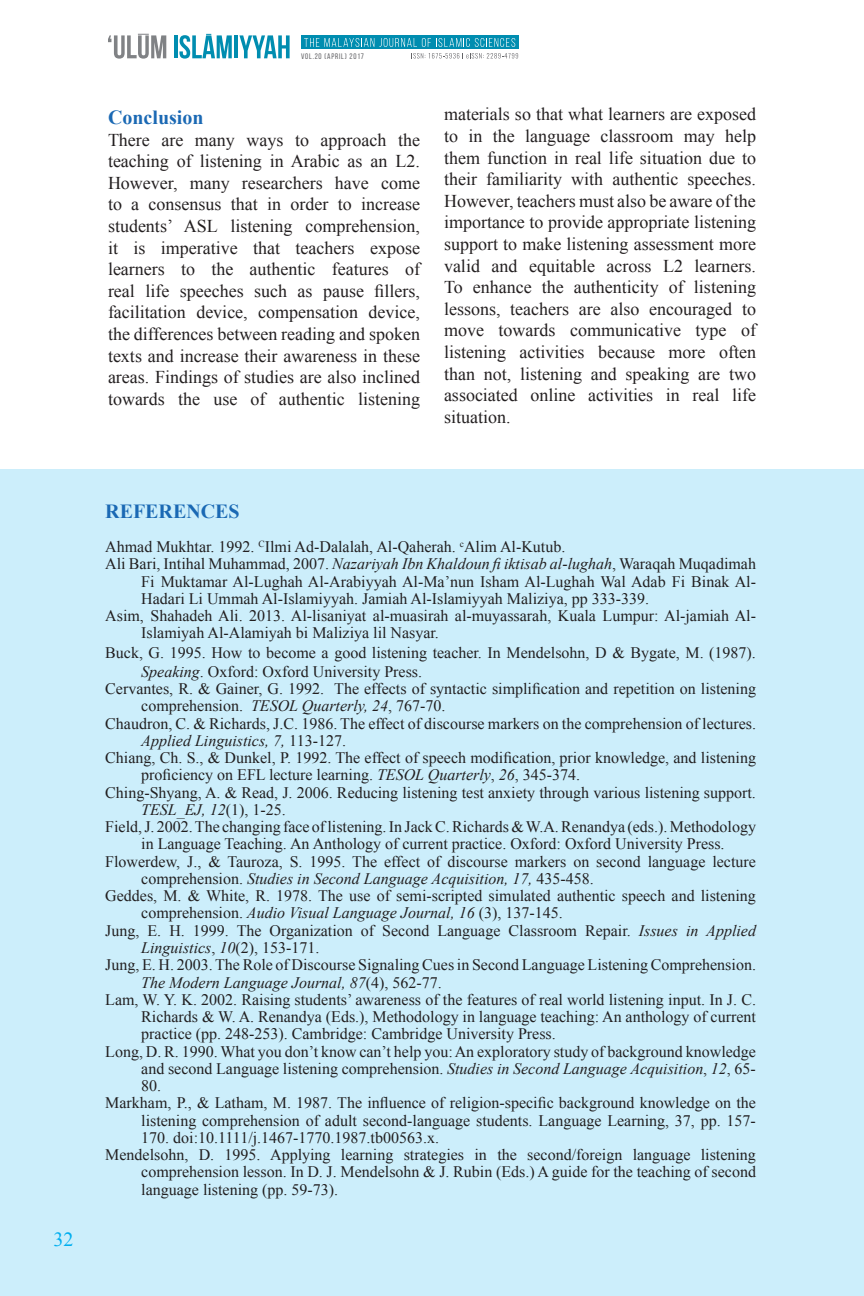
<style>
.page{position:relative;width:864px;height:1296px;background:#fff}
.page>*{position:absolute;margin:0;border:0;box-sizing:border-box;transform-origin:0 0}
.t1{font:700 20px "Times New Roman";color:#1b69b4}
.t2{font:20px "Times New Roman";color:#00aeef}
.t3{font:18px/21.6px "Times New Roman";color:#231f20;text-align:justify}
.t4{font:16px/19.2px "Times New Roman";color:#231f20}
.t5{font:italic 16px "Times New Roman";color:#231f20}
.t6{font:8px "Bebas Neue";letter-spacing:.1em;color:#636366}
.s1{font-style:italic}
.s2{font-style:normal}
</style>
<div class="page">
<svg style="left:108px;top:34px;width:58px;height:25px"></svg>
<hr style="left:174px;top:35px;width:3px;height:23px;background:#008db0">
<hr style="left:234px;top:35px;width:4px;height:23px;background:#008db0">
<svg style="left:239px;top:35px;width:51px;height:23px"></svg>
<svg style="left:179px;top:34px;width:53px;height:25px"></svg>
<div style="left:301px;top:36px;width:217px;height:13px;background:#008db0"></div>
<svg style="left:304px;top:38px;width:211px;height:9px"></svg>
<svg style="left:413px;top:53px;width:105px;height:6px"></svg>
<div style="left:0;top:470px;width:864px;height:826px;background:#cceefb"></div>
<p class="t2" style="left:53px;top:1228px;width:21px">32</p>
<p class="t6" style="left:301px;top:52px;width:64px">Vol.20 (April) 2017</p>
<p class="t1" style="left:108px;top:106px;width:97px">Conclusion</p>
<p class="t3" style="left:108px;top:129px;width:314px">There are many ways to approach the teaching of listening in Arabic as an L2.<br>However, many researchers have come to a consensus that in order to increase students’ ASL listening comprehension, it is imperative that teachers expose learners to the authentic features of real life speeches such as pause fillers, facilitation device, compensation device, the differences between reading and spoken texts and increase their awareness in these areas. Findings of studies are also inclined towards the use of authentic listening</p>
<p class="t3" style="left:444px;top:104px;width:314px">materials so that what learners are exposed to in the language classroom may help them function in real life situation due to their familiarity with authentic speeches.<br>However, teachers must also be aware of the importance to provide appropriate listening support to make listening assessment more valid and equitable across L2 learners.<br>To enhance the authenticity of listening lessons, teachers are also encouraged to move towards communicative type of listening activities because more often than not, listening and speaking are two associated online activities in real life situation.</p>
<p class="t1" style="left:105px;top:500px;width:136px">REFERENCES</p>
<p class="t4" style="left:105px;top:537px;width:462px">Ahmad Mukhtar. 1992. <sup>C</sup>Ilmi Ad-Dalalah, Al-Qaherah. <sup>c</sup>Alim Al-Kutub.</p>
<p class="t4" style="left:105px;top:554px;width:652px">Ali Bari, Intihal Muhammad, 2007. <span class="s1">Nazariyah Ibn Khaldoun fi iktisab al-lughah</span>, Waraqah Muqadimah</p>
<p class="t4" style="left:141px;top:572px;width:616px">Fi Muktamar Al-Lughah Al-Arabiyyah Al-Ma’nun Isham Al-Lughah Wal Adab Fi Binak Al-</p>
<p class="t4" style="left:141px;top:589px;width:509px">Hadari Li Ummah Al-Islamiyyah. Jamiah Al-Islamiyyah Maliziya, pp 333-339.</p>
<p class="t4" style="left:105px;top:606px;width:652px">Asim, Shahadeh Ali. 2013. Al-lisaniyat al-muasirah al-muyassarah, Kuala Lumpur: Al-jamiah Al-</p>
<p class="t4" style="left:141px;top:623px;width:299px">Islamiyah Al-Alamiyah bi Maliziya lil Nasyar.</p>
<p class="t4" style="left:141px;top:643px;width:616px;text-indent:-36px">Buck, G. 1995. How to become a good listening teacher. In Mendelsohn, D &amp; Bygate, M. (1987).<br><span class="s1">Speaking</span>. Oxford: Oxford University Press.</p>
<p class="t4" style="left:105px;top:679px;width:652px">Cervantes, R. &amp; Gainer, G. 1992. The effects of syntactic simplification and repetition on listening</p>
<p class="t4" style="left:141px;top:696px;width:306px">comprehension. <span class="s1">TESOL Quarterly, 24</span>, 767-70.</p>
<p class="t4" style="left:105px;top:714px;width:652px">Chaudron, C. &amp; Richards, J.C. 1986. The effect of discourse markers on the comprehension of lectures.</p>
<p class="t5" style="left:141px;top:732px;width:206px">Applied Linguistics, 7, <span class="s2">113-127.</span></p>
<p class="t4" style="left:105px;top:748px;width:652px">Chiang, Ch. S., &amp; Dunkel, P. 1992. The effect of speech modification, prior knowledge, and listening</p>
<p class="t4" style="left:141px;top:765px;width:441px">proficiency on EFL lecture learning. <span class="s1">TESOL Quarterly</span>, <span class="s1">26</span>, 345-374.</p>
<p class="t4" style="left:105px;top:783px;width:652px">Ching-Shyang, A. &amp; Read, J. 2006. Reducing listening test anxiety through various listening support.</p>
<p class="t5" style="left:141px;top:801px;width:146px">TESL_EJ, 12<span class="s2">(1), 1-25.</span></p>
<p class="t4" style="left:105px;top:817px;width:652px">Field, J. 2002. The changing face of listening. In Jack C. Richards &amp; W.A. Renandya (eds.). Methodology</p>
<p class="t4" style="left:141px;top:834px;width:585px">in Language Teaching. An Anthology of current practice. Oxford: Oxford University Press.</p>
<p class="t4" style="left:105px;top:852px;width:652px">Flowerdew, J., &amp; Tauroza, S. 1995. The effect of discourse markers on second language lecture</p>
<p class="t5" style="left:141px;top:870px;width:454px"><span class="s2">comprehension.</span> Studies in Second Language Acquisition, 17, <span class="s2">435-458.</span></p>
<p class="t4" style="left:105px;top:886px;width:652px">Geddes, M. &amp; White, R. 1978. The use of semi-scripted simulated authentic speech and listening</p>
<p class="t5" style="left:141px;top:904px;width:423px"><span class="s2">comprehension.</span> Audio Visual Language Journal, 16 <span class="s2">(3), 137-145.</span></p>
<p class="t4" style="left:105px;top:921px;width:652px">Jung, E. H. 1999. The Organization of Second Language Classroom Repair. <span class="s1">Issues in Applied</span></p>
<p class="t5" style="left:141px;top:939px;width:180px">Linguistics<span class="s2">,</span> 10<span class="s2">(2), 153-171.</span></p>
<p class="t4" style="left:105px;top:955px;width:652px">Jung, E. H. 2003. The Role of Discourse Signaling Cues in Second Language Listening Comprehension.</p>
<p class="t5" style="left:141px;top:973px;width:302px">The Modern Language Journal, 87<span class="s2">(4), 562-77.</span></p>
<p class="t4" style="left:105px;top:990px;width:652px">Lam, W. Y. K. 2002. Raising students’ awareness of the features of real world listening input. In J. C.</p>
<p class="t4" style="left:141px;top:1007px;width:616px">Richards &amp; W. A. Renandya (Eds.), Methodology in language teaching: An anthology of current</p>
<p class="t4" style="left:141px;top:1024px;width:416px">practice (pp. 248-253). Cambridge: Cambridge University Press.</p>
<p class="t4" style="left:105px;top:1042px;width:652px">Long, D. R. 1990. What you don’t know can’t help you: An exploratory study of background knowledge</p>
<p class="t4" style="left:141px;top:1059px;width:616px">and second Language listening comprehension. <span class="s1">Studies in Second Language Acquisition</span>, <span class="s1">12</span>, 65-</p>
<p class="t4" style="left:141px;top:1076px;width:21px">80.</p>
<p class="t4" style="left:105px;top:1093px;width:652px">Markham, P., &amp; Latham, M. 1987. The influence of religion-specific background knowledge on the</p>
<p class="t4" style="left:141px;top:1111px;width:616px">listening comprehension of adult second-language students. Language Learning, 37, pp. 157-</p>
<p class="t4" style="left:141px;top:1128px;width:299px">170. doi:10.1111/j.1467-1770.1987.tb00563.x.</p>
<p class="t4" style="left:105px;top:1145px;width:652px">Mendelsohn, D. 1995. Applying learning strategies in the second/foreign language listening</p>
<p class="t4" style="left:141px;top:1162px;width:616px">comprehension lesson. In D. J. Mendelsohn &amp; J. Rubin (Eds.) A guide for the teaching of second</p>
<p class="t4" style="left:141px;top:1180px;width:198px">language listening (pp. 59-73).</p>
</div>
